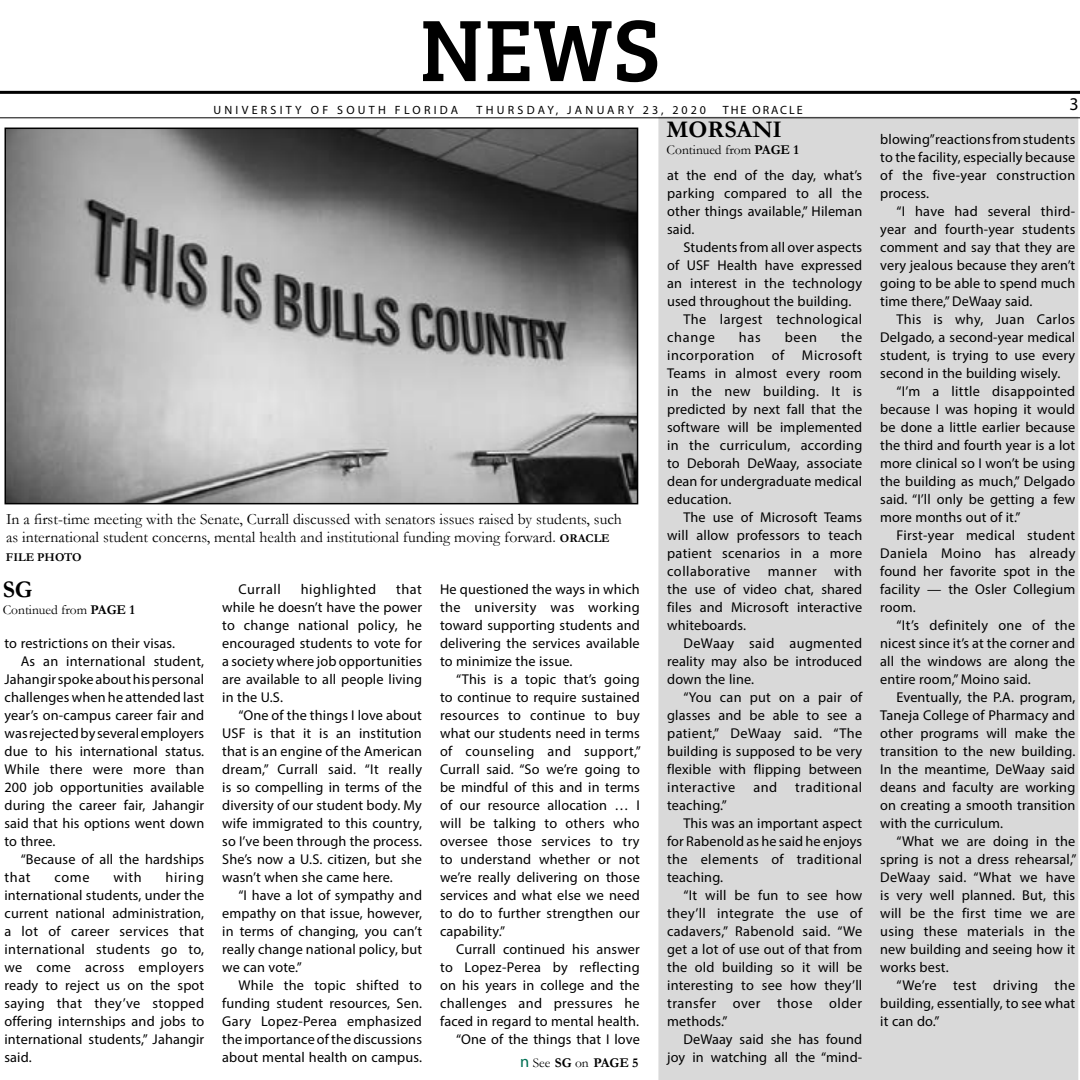
<style>
.page{position:relative;width:1080px;height:1080px;background:#fff}
.page>*{position:absolute;margin:0;border:0;box-sizing:border-box;transform-origin:0 0}
.t1{font:90px "Bree Serif";color:#000}
.t2{font:700 24px "Garamond";color:#000}
.t3{font:18px "Myriad Pro";color:#000}
.t4{font:15.75px/18.9px "Garamond";color:#000}
.t5{font:14.25px/18px "Myriad Pro";letter-spacing:.01em;color:#000;text-align:justify}
.t6{font:14.25px "Myriad Pro";letter-spacing:.03em;color:#000}
.t7{font:14.25px "Myriad Pro";letter-spacing:.035em;color:#000}
.t8{font:14.25px "Myriad Pro";letter-spacing:.04em;color:#000}
.t9{font:13.5px "Garamond";color:#000}
.t10{font:700 13.5px "Garamond";color:#000}
.t11{font:12px "Myriad Pro";letter-spacing:.27em;color:#000}
.t12{font:12px "Myriad Pro";letter-spacing:.16em;color:#000}
.t13{font:700 12px "Garamond";color:#000}
.s1{font-weight:700;font-size:12px}
.s2{font-weight:700}
.s3{font-family:"Myriad Pro";font-weight:400;font-size:16.5px;color:#006f53}
.s4{font-weight:400}
</style>
<div class="page">
<hr style="left:0;top:91px;width:1080px;height:3px;background:#000">
<hr style="left:0;top:118px;width:1080px;height:1px;background:#000">
<img style="left:7px;top:131px;width:628px;height:370px">
<div style="left:4px;top:128px;width:634px;height:376px;border:2px solid #000"></div>
<div style="left:659px;top:117px;width:419px;height:962px;background:#d9d9d9"></div>
<h1 class="t1" style="left:419px;top:-17px;width:243px">NEWS</h1>
<p class="t11" style="left:213px;top:102px;width:246px">UNIVERSITY OF SOUTH FLORIDA</p>
<p class="t11" style="left:469px;top:102px;width:239px"><sup>●</sup> THURSDAY, JANUARY 23, 2020</p>
<p class="t12" style="left:715px;top:102px;width:89px"><sup>●</sup> THE ORACLE</p>
<p class="t4" style="left:6px;top:509px;width:617px">In a first-time meeting with the Senate, Currall discussed with senators issues raised by students, such as international student concerns, mental health and institutional funding moving forward. <span class="s1">ORACLE</span></p>
<p class="t13" style="left:6px;top:549px;width:77px">FILE PHOTO</p>
<h2 class="t2" style="left:3px;top:573px;width:31px">SG</h2>
<p class="t9" style="left:3px;top:600px;width:134px">Continued from <span class="s2">PAGE 1</span></p>
<p class="t5" style="left:4px;top:634px;width:172px">to restrictions on their visas.</p>
<p class="t5" style="left:21px;top:652px;width:185px">As an international student,</p>
<p class="t5" style="left:4px;top:670px;width:201px">Jahangir spoke about his personal</p>
<p class="t5" style="left:4px;top:688px;width:201px">challenges when he attended last</p>
<p class="t5" style="left:4px;top:706px;width:201px">year’s on-campus career fair and</p>
<p class="t5" style="left:4px;top:724px;width:201px">was rejected by several employers</p>
<p class="t5" style="left:4px;top:742px;width:201px">due to his international status.</p>
<p class="t5" style="left:4px;top:760px;width:201px">While there were more than</p>
<p class="t5" style="left:4px;top:778px;width:201px">200 job opportunities available</p>
<p class="t5" style="left:4px;top:796px;width:201px">during the career fair, Jahangir</p>
<p class="t5" style="left:4px;top:814px;width:201px">said that his options went down</p>
<p class="t5" style="left:4px;top:832px;width:53px">to three.</p>
<p class="t5" style="left:21px;top:850px;width:185px">“Because of all the hardships</p>
<p class="t5" style="left:4px;top:868px;width:28px">that</p>
<p class="t5" style="left:54px;top:868px;width:37px">come</p>
<p class="t5" style="left:113px;top:868px;width:30px">with</p>
<p class="t5" style="left:4px;top:868px;width:201px;text-indent:161px">hiring international students, under the current national administration, a lot of career services that international students go to, we come across employers ready to reject us on the spot saying that they’ve stopped offering internships and jobs to international students,” Jahangir said.</p>
<p class="t5" style="left:222px;top:580px;width:201px;text-indent:174px">that while he doesn’t have the power to change national policy, he encouraged students to vote for a society where job opportunities are available to all people living in the U.S.</p>
<p class="t5" style="left:222px;top:706px;width:201px;text-indent:16px">“One of the things I love about USF is that it is an institution that is an engine of the American dream,” Currall said. “It really is so compelling in terms of the diversity of our student body. My wife immigrated to this country, so I’ve been through the process.<br>She’s now a U.S. citizen, but she wasn’t when she came here.</p>
<p class="t5" style="left:222px;top:886px;width:201px;text-indent:16px">“I have a lot of sympathy and empathy on that issue, however, in terms of changing, you can’t really change national policy, but we can vote.”</p>
<p class="t5" style="left:222px;top:976px;width:201px;text-indent:16px">While the topic shifted to funding student resources, Sen.<br>Gary Lopez-Perea emphasized the importance of the discussions about mental health on campus.</p>
<p class="t8" style="left:238px;top:580px;width:44px">Currall</p>
<p class="t8" style="left:301px;top:580px;width:77px">highlighted</p>
<p class="t5" style="left:440px;top:580px;width:201px">He questioned the ways in which the university was working toward supporting students and delivering the services available to minimize the issue.</p>
<p class="t5" style="left:440px;top:670px;width:202px;text-indent:16px">“This is a topic that’s going to continue to require sustained resources to continue to buy what our students need in terms of counseling and support,” Currall said. “So we’re going to be mindful of this and in terms of our resource allocation … I will be talking to others who oversee those services to try to understand whether or not we’re really delivering on those services and what else we need to do to further strengthen our capability.”</p>
<p class="t5" style="left:440px;top:940px;width:201px;text-align:right">Currall continued his answer to Lopez-Perea by reflecting on his years in college and the challenges and pressures he faced in regard to mental health. “One of the things that I love</p>
<p class="t10" style="left:520px;top:1054px;width:120px"><span class="s3">n</span> <span class="s4">See</span> SG <span class="s4">on</span> PAGE 5</p>
<h2 class="t2" style="left:667px;top:113px;width:117px">MORSANI</h2>
<p class="t9" style="left:667px;top:140px;width:134px">Continued from <span class="s2">PAGE 1</span></p>
<p class="t5" style="left:667px;top:166px;width:197px">at the end of the day, what’s parking compared to all the other things available,” Hileman said.</p>
<p class="t5" style="left:683px;top:238px;width:180px">Students from all over aspects</p>
<p class="t5" style="left:667px;top:256px;width:197px">of USF Health have expressed</p>
<p class="t5" style="left:667px;top:274px;width:197px">an interest in the technology</p>
<p class="t5" style="left:667px;top:292px;width:186px">used throughout the building.</p>
<p class="t6" style="left:683px;top:310px;width:180px">The largest technological</p>
<p class="t5" style="left:667px;top:328px;width:49px">change</p>
<p class="t5" style="left:739px;top:328px;width:23px">has</p>
<p class="t5" style="left:785px;top:328px;width:34px">been</p>
<p class="t5" style="left:667px;top:328px;width:197px;text-indent:174px">the incorporation of Microsoft Teams in almost every room in the new building. It is predicted by next fall that the software will be implemented in the curriculum, according to Deborah DeWaay, associate dean for undergraduate medical education.</p>
<p class="t5" style="left:667px;top:508px;width:197px;text-indent:16px">The use of Microsoft Teams will allow professors to teach patient scenarios in a more collaborative manner with the use of video chat, shared files and Microsoft interactive whiteboards.</p>
<p class="t5" style="left:667px;top:634px;width:197px;text-indent:16px">DeWaay said augmented reality may also be introduced down the line.</p>
<p class="t5" style="left:667px;top:688px;width:197px;text-indent:16px">“You can put on a pair of glasses and be able to see a patient,” DeWaay said. “The building is supposed to be very flexible with flipping between interactive</p>
<p class="t5" style="left:753px;top:778px;width:25px">and</p>
<p class="t7" style="left:795px;top:778px;width:68px">traditional</p>
<p class="t5" style="left:667px;top:796px;width:61px">teaching.”</p>
<p class="t5" style="left:683px;top:814px;width:180px">This was an important aspect</p>
<p class="t5" style="left:667px;top:832px;width:197px">for Rabenold as he said he enjoys</p>
<p class="t6" style="left:667px;top:850px;width:197px">the elements of traditional</p>
<p class="t5" style="left:667px;top:868px;width:58px">teaching.</p>
<p class="t5" style="left:683px;top:886px;width:180px">“It will be fun to see how</p>
<p class="t5" style="left:667px;top:904px;width:197px">they’ll integrate the use of</p>
<p class="t5" style="left:667px;top:922px;width:197px">cadavers,” Rabenold said. “We</p>
<p class="t5" style="left:667px;top:940px;width:197px">get a lot of use out of that from</p>
<p class="t5" style="left:667px;top:958px;width:197px">the old building so it will be</p>
<p class="t5" style="left:667px;top:976px;width:197px">interesting to see how they’ll</p>
<p class="t7" style="left:667px;top:994px;width:197px">transfer over those older</p>
<p class="t5" style="left:667px;top:1012px;width:62px">methods.”</p>
<p class="t5" style="left:683px;top:1030px;width:180px">DeWaay said she has found</p>
<p class="t5" style="left:667px;top:1048px;width:197px">joy in watching all the “mind-</p>
<p class="t3" style="left:1069px;top:92px;width:11px">3</p>
<p class="t5" style="left:880px;top:130px;width:197px">blowing” reactions from students to the facility, especially because of the five-year construction process.</p>
<p class="t5" style="left:880px;top:202px;width:197px;text-indent:16px">“I have had several third&shy;year and fourth-year students comment and say that they are very jealous because they aren’t going to be able to spend much time there,” DeWaay said.</p>
<p class="t5" style="left:880px;top:310px;width:197px;text-indent:16px">This is why, Juan Carlos Delgado, a second-year medical student, is trying to use every second in the building wisely.</p>
<p class="t5" style="left:880px;top:382px;width:197px;text-indent:16px">“I’m a little disappointed because I was hoping it would be done a little earlier because the third and fourth year is a lot more clinical so I won’t be using the building as much,” Delgado said. “I’ll only be getting a few more months out of it.”</p>
<p class="t5" style="left:880px;top:526px;width:197px;text-indent:16px">First-year medical student Daniela Moino has already found her favorite spot in the facility — the Osler Collegium room.</p>
<p class="t5" style="left:880px;top:616px;width:197px;text-indent:16px">“It’s definitely one of the nicest since it’s at the corner and all the windows are along the entire room,” Moino said.</p>
<p class="t5" style="left:880px;top:688px;width:197px;text-indent:16px">Eventually, the P.A. program, Taneja College of Pharmacy and other programs will make the transition to the new building.<br>In the meantime, DeWaay said deans and faculty are working on creating a smooth transition with the curriculum.</p>
<p class="t5" style="left:880px;top:832px;width:198px;text-indent:16px">“What we are doing in the spring is not a dress rehearsal,” DeWaay said. “What we have is very well planned. But, this will be the first time we are using these materials in the new building and seeing how it works best.</p>
<p class="t5" style="left:880px;top:976px;width:197px;text-indent:16px">“We’re test driving the building, essentially, to see what it can do.”</p>
</div>
